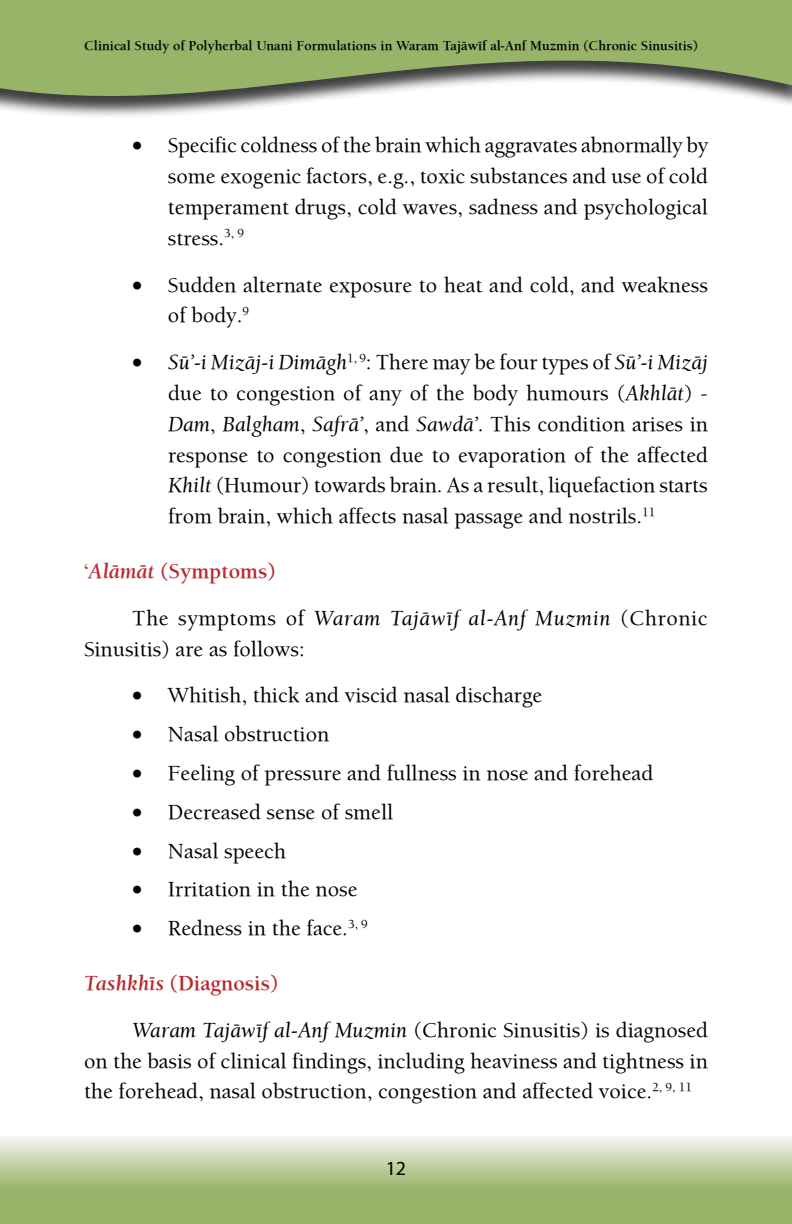
<style>
.page{position:relative;width:792px;height:1224px;background:#fff}
.page>*{position:absolute;margin:0;border:0;box-sizing:border-box;transform-origin:0 0}
.t1{font:22px/30.8px "Balaram";color:#000}
.t2{font:italic 22px/46.8px "Balaram";letter-spacing:.025em;color:#000}
.t3{font:20px "Myriad Pro";color:#000}
.t4{font:700 14px "Balaram";color:#000}
.s1{font-style:italic}
.s2{font-weight:700;font-style:normal;color:#b8292f}
.s3{font-weight:700;color:#b8292f}
.s4{font-style:normal}
.s5{font-weight:700;font-style:italic;color:#b8292f}
</style>
<div class="page">
<svg style="left:0;top:1137px;width:792px;height:87px;background:#b4c790"></svg>
<svg style="left:0;top:0;width:791px;height:116px;fill:#98b469"></svg>
<svg style="left:791px;top:0;width:1px;height:105px"></svg>
<p class="t4" style="left:84px;top:37px;width:616px">Clinical Study of Polyherbal Unani Formulations in Waram Tajäwéf al-Anf Muzmin (Chronic Sinusitis)</p>
<p class="t1" style="left:168px;top:130px;width:542px;text-align:justify;text-indent:-36px">• Specific coldness of the brain which aggravates abnormally by some exogenic factors, e.g., toxic substances and use of cold temperament drugs, cold waves, sadness and psychological stress.<sup>3,</sup> <sup>9</sup></p>
<p class="t1" style="left:168px;top:269px;width:542px;text-indent:-36px">• Sudden alternate exposure to heat and cold, and weakness of body.<sup>9</sup></p>
<p class="t1" style="left:168px;top:346px;width:542px;text-align:justify;text-indent:-36px">• <span class="s1">Sü’-i Mizäj-i Dimägh</span><sup>1,</sup> <sup>9</sup>: There may be four types of <span class="s1">Sü’-i Mizäj </span>due to congestion of any of the body humours (<span class="s1">Akhlät</span>) - <span class="s1">Dam</span>, <span class="s1">Balgham</span>, <span class="s1">Safrä’</span>, and <span class="s1">Sawdä’</span>. This condition arises in response to congestion due to evaporation of the affected <span class="s1">Khilt</span> (Humour) towards brain. As a result, liquefaction starts from brain, which affects nasal passage and nostrils.<sup>11</sup></p>
<p class="t2" style="left:132px;top:547px;width:577px;text-indent:-48px"><span class="s2">‘</span><span class="s3">Alämät</span> <span class="s2">(Symptoms)<br></span><span class="s4">The symptoms of</span> Waram Tajäwéf al-Anf Muzmin <span class="s4">(Chronic</span></p>
<p class="t1" style="left:84px;top:633px;width:222px">Sinusitis) are as follows:</p>
<p class="t1" style="left:132px;top:680px;width:412px">• Whitish, thick and viscid nasal discharge</p>
<p class="t1" style="left:132px;top:718px;width:199px">• Nasal obstruction</p>
<p class="t1" style="left:132px;top:757px;width:523px">• Feeling of pressure and fullness in nose and forehead</p>
<p class="t1" style="left:132px;top:796px;width:263px">• Decreased sense of smell</p>
<p class="t1" style="left:132px;top:835px;width:156px">• Nasal speech</p>
<p class="t1" style="left:132px;top:874px;width:227px">• Irritation in the nose</p>
<p class="t1" style="left:132px;top:912px;width:237px">• Redness in the face.<sup>3,</sup> <sup>9</sup></p>
<p class="t1" style="left:132px;top:959px;width:577px;line-height:46.8px;text-indent:-48px"><span class="s5">Tashkhés</span> <span class="s3">(Diagnosis)<br></span><span class="s1">Waram Tajäwéf al-Anf Muzmin</span> (Chronic Sinusitis) is diagnosed</p>
<p class="t1" style="left:84px;top:1045px;width:625px">on the basis of clinical findings, including heaviness and tightness in the forehead, nasal obstruction, congestion and affected voice.<sup>2,</sup> <sup>9,</sup> <sup>11</sup></p>
<p class="t3" style="left:386px;top:1156px;width:22px">12</p>
</div>
